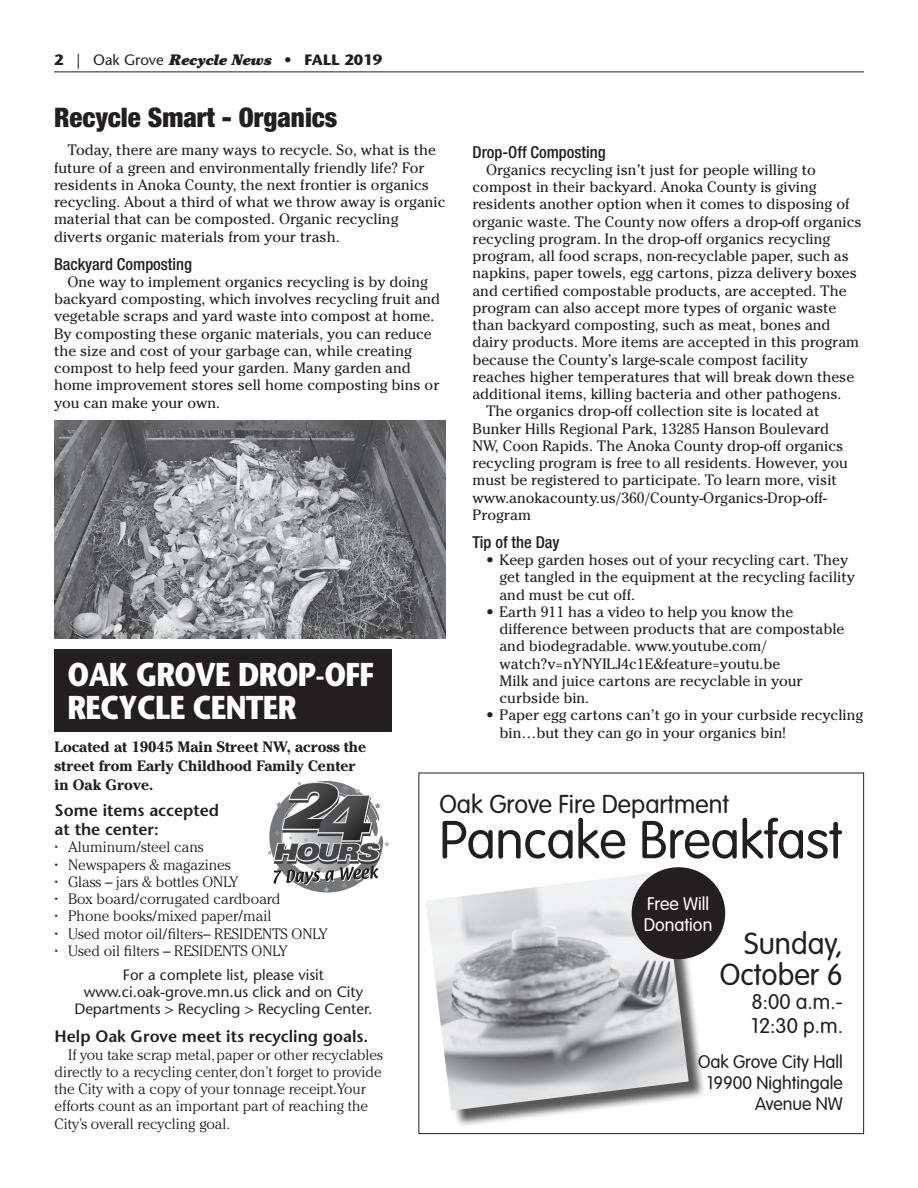
<style>
.page{position:relative;width:918px;height:1188px;background:#fff}
.page>*{position:absolute;margin:0;border:0;box-sizing:border-box;transform-origin:0 0}
.Body{font:300 52.5px "VAG Rounded Std";letter-spacing:-.005em;color:#231f20}
.Heading{font:700 33px/32.2px "Stone Sans Std";letter-spacing:-.025em;color:#fff;scale:.85 1}
.Body-2{font:300 30px/31.5px "VAG Rounded Std";color:#231f20;text-align:right}
.Heading-2{font:900 condensed 27px "Helvetica Neue LT Std";color:#231f20}
.Body-3{font:300 25.5px "VAG Rounded Std";color:#231f20}
.Body-4{font:300 21px/24px "VAG Rounded Std";color:#231f20}
.Body-5{font:300 18px/21px "VAG Rounded Std";color:#231f20;text-align:right}
.Body-6{font:300 18px/21px "VAG Rounded Std";color:#fff}
.Body_sub_head{font:600 16.5px/19.5px "Stone Sans Std";color:#231f20}
.Body_sub_head-2{font:500 condensed 16.5px "Helvetica Neue LT Std";color:#231f20}
.Body-7{font:15px/17.2px "Cheltenham Std";color:#231f20}
.Body-8{font:300 15px/17.2px "Cheltenham Std";color:#231f20}
.Body-9{font:500 15px/17.2px "Stone Sans Std";color:#231f20;text-align:center}
.Body-10{font:700 15px/18.8px "Cheltenham Std";color:#231f20}
.t1{font:italic 900 15px "Cheltenham Std";color:#231f20}
.s1{font-family:"Stone Sans Std";font-weight:700;font-style:normal}
.s2{font-family:"Stone Sans Std";font-weight:500;font-style:normal}
</style>
<div class="page">
<hr style="left:54px;top:72px;width:810px;height:1px;background:#231f20">
<svg style="left:267px;top:781px;width:123px;height:112px"></svg>
<div style="left:55px;top:649px;width:337px;height:83px;background:#231f20"></div>
<div style="left:428px;top:874px;width:278px;height:254px;background:#231f20;opacity:.75"></div>
<img style="left:426px;top:872px;width:263px;height:239px">
<div style="left:632px;top:867px;width:93px;height:92px;background:#231f20;border-radius:50%"></div>
<img style="left:55px;top:420px;width:391px;height:219px">
<p class="t1" style="left:54px;top:51px;width:330px"><span class="s1">2</span> <span class="s2">| Oak Grove</span> Recycle News <span class="s2">•</span> <span class="s1">FALL 2019</span></p>
<p class="Heading-2" style="left:54px;top:101px;width:285px">Recycle Smart - Organics</p>
<p class="Body-7" style="left:54px;top:142px;width:393px;text-indent:14px">Today, there are many ways to recycle. So, what is the future of a green and environmentally friendly life? For residents in Anoka County, the next frontier is organics recycling. About a third of what we throw away is organic material that can be composted. Organic recycling diverts organic materials from your trash.</p>
<p class="Body_sub_head-2" style="left:54px;top:254px;width:140px">Backyard Composting</p>
<p class="Body-7" style="left:54px;top:273px;width:388px;text-indent:14px">One way to implement organics recycling is by doing backyard composting, which involves recycling fruit and vegetable scraps and yard waste into compost at home.<br>By composting these organic materials, you can reduce the size and cost of your garbage can, while creating compost to help feed your garden. Many garden and home improvement stores sell home composting bins or you can make your own.</p>
<p class="Body_sub_head-2" style="left:472px;top:142px;width:135px">Drop-Off Composting</p>
<p class="Body-7" style="left:472px;top:161px;width:391px;text-indent:14px">Organics recycling isn’t just for people willing to compost in their backyard. Anoka County is giving residents another option when it comes to disposing of organic waste. The County now offers a drop-off organics recycling program. In the drop-off organics recycling program, all food scraps, non-recyclable paper, such as napkins, paper towels, egg cartons, pizza delivery boxes and certified compostable products, are accepted. The program can also accept more types of organic waste than backyard composting, such as meat, bones and dairy products. More items are accepted in this program because the County’s large-scale compost facility reaches higher temperatures that will break down these additional items, killing bacteria and other pathogens.</p>
<p class="Body-7" style="left:472px;top:403px;width:377px;text-indent:14px">The organics drop-off collection site is located at Bunker Hills Regional Park, 13285 Hanson Boulevard NW, Coon Rapids. The Anoka County drop-off organics recycling program is free to all residents. However, you must be registered to participate. To learn more, visit www.anokacounty.us/360/County-Organics-Drop-off-Program</p>
<p class="Body_sub_head-2" style="left:472px;top:532px;width:89px">Tip of the Day</p>
<p class="Body-7" style="left:500px;top:551px;width:357px;text-indent:-14px">• Keep garden hoses out of your recycling cart. They get tangled in the equipment at the recycling facility and must be cut off.</p>
<p class="Body-7" style="left:500px;top:603px;width:346px;text-indent:-14px">• Earth 911 has a video to help you know the difference between products that are compostable and biodegradable. www.youtube.com/ watch?v=nYNYILJ4c1E&amp;feature=youtu.be<br>Milk and juice cartons are recyclable in your curbside bin.</p>
<p class="Body-7" style="left:500px;top:707px;width:365px;text-indent:-14px">• Paper egg cartons can’t go in your curbside recycling bin…but they can go in your organics bin!</p>
<p class="Heading" style="left:68px;top:659px;width:362px">OAK GROVE DROP-OFF<br>RECYCLE CENTER</p>
<p class="Body-10" style="left:55px;top:737px;width:313px">Located at 19045 Main Street NW, across the street from Early Childhood Family Center in Oak Grove.</p>
<p class="Body_sub_head" style="left:55px;top:800px;width:166px">Some items accepted at the center:</p>
<p class="Body-8" style="left:55px;top:838px;width:151px">• Aluminum/steel cans</p>
<p class="Body-8" style="left:55px;top:856px;width:177px">• Newspapers &amp; magazines</p>
<p class="Body-8" style="left:55px;top:873px;width:185px">• Glass – jars &amp; bottles ONLY</p>
<p class="Body-8" style="left:55px;top:890px;width:227px">• Box board/corrugated cardboard</p>
<p class="Body-8" style="left:55px;top:907px;width:218px">• Phone books/mixed paper/mail</p>
<p class="Body-8" style="left:55px;top:925px;width:275px">• Used motor oil/filters– RESIDENTS ONLY</p>
<p class="Body-8" style="left:55px;top:942px;width:235px">• Used oil filters – RESIDENTS ONLY</p>
<p class="Body-9" style="left:74px;top:966px;width:300px">For a complete list, please visit www.ci.oak-grove.mn.us click and on City<br>Departments &gt; Recycling &gt; Recycling Center.</p>
<p class="Body_sub_head" style="left:55px;top:1027px;width:315px">Help Oak Grove meet its recycling goals.</p>
<p class="Body-8" style="left:55px;top:1046px;width:330px;text-indent:14px">If you take scrap metal, paper or other recyclables directly to a recycling center, don’t forget to provide the City with a copy of your tonnage receipt.Your efforts count as an important part of reaching the City’s overall recycling goal.</p>
<p class="Body-3" style="left:440px;top:790px;width:291px">Oak Grove Fire Department</p>
<p class="Body" style="left:440px;top:810px;width:404px">Pancake Breakfast</p>
<p class="Body-6" style="left:644px;top:893px;width:70px">Free Will<br>Donation</p>
<p class="Body-2" style="left:720px;top:929px;width:125px">Sunday,<br>October 6</p>
<p class="Body-4" style="left:752px;top:991px;width:93px">8:00 a.m.-<br>12:30 p.m.</p>
<p class="Body-5" style="left:698px;top:1052px;width:146px">Oak Grove City Hall</p>
<p class="Body-5" style="left:707px;top:1073px;width:137px">19900 Nightingale<br>Avenue NW</p>
</div>
